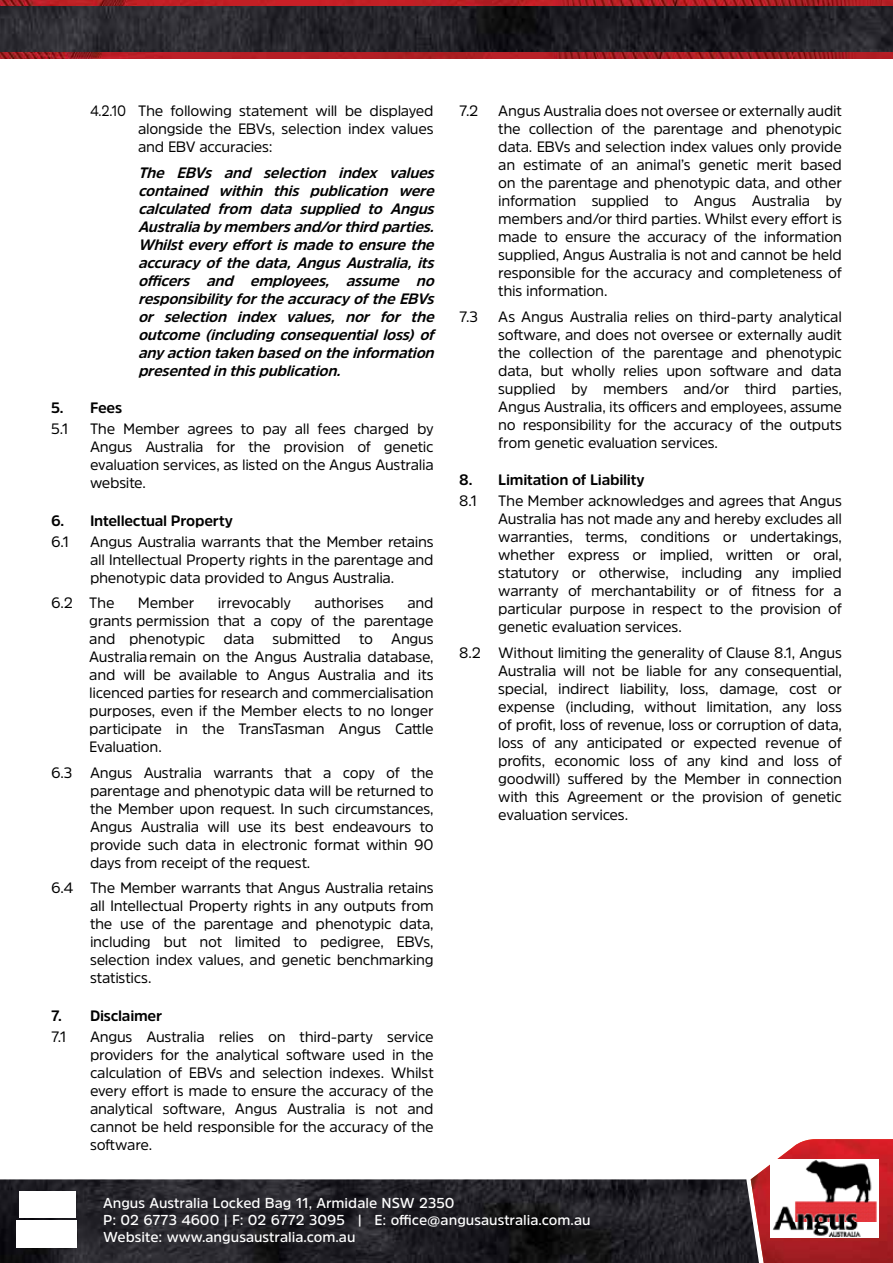
<style>
.page{position:relative;width:893px;height:1263px;background:#fff}
.page>*{position:absolute;margin:0;border:0;box-sizing:border-box;transform-origin:0 0}
.t1{font:15px/18px "Amsi Pro";letter-spacing:-.02em;color:#000;text-align:justify}
.t2{font:italic 700 15px/18px "Amsi Pro";color:#000;text-align:justify}
.t3{font:15px/18px "Amsi Pro";letter-spacing:-.02em;color:#000;text-align:justify;scale:.89 1}
.t4{font:700 15px "Amsi Pro";letter-spacing:-.015em;color:#000}
.t5{font:600 14.4px/16.6px "Amsi Pro";color:#fff}
</style>
<div class="page">
<img style="left:751px;top:1139px;width:142px;height:124px">
<img style="left:0;top:1179px;width:759px;height:84px">
<div style="left:19px;top:1192px;width:58px;height:28px;background:#000;opacity:.5"></div>
<img style="left:19px;top:1192px;width:56px;height:25px">
<div style="left:18px;top:1221px;width:60px;height:29px;background:#000;opacity:.5"></div>
<img style="left:17px;top:1221px;width:59px;height:26px">
<img style="left:771px;top:1159px;width:107px;height:78px">
<img style="left:0;top:0;width:893px;height:58px">
<img style="left:0;top:6px;width:893px;height:45px">
<p class="t3" style="left:138px;top:101px;width:334px;text-indent:-48px">4.2.10 The following statement will be displayed alongside the EBVs, selection index values and EBV accuracies:</p>
<p class="t2" style="left:138px;top:163px;width:303px">The EBVs and selection index values contained within this publication were calculated from data supplied to Angus Australiabymembersand/orthirdparties.<br>Whilsteveryeffortismadetoensurethe accuracyofthedata,AngusAustralia,its officers and employees, assume no responsibilityfortheaccuracyoftheEBVs or selection index values, nor for the outcome(includingconsequentialloss)of anyactiontakenbasedontheinformation presentedinthispublication.</p>
<p class="t4" style="left:51px;top:397px;width:73px">5. Fees</p>
<p class="t1" style="left:51px;top:419px;width:19px">5.1</p>
<p class="t1" style="left:90px;top:419px;width:345px">The Member agrees to pay all fees charged by Angus Australia for the provision of genetic evaluation services, as listed on the Angus Australia website.</p>
<p class="t4" style="left:51px;top:510px;width:183px">6. Intellectual Property</p>
<p class="t1" style="left:51px;top:532px;width:20px">6.1</p>
<p class="t1" style="left:90px;top:532px;width:345px">Angus Australia warrants that the Member retains all Intellectual Property rights in the parentage and phenotypic data provided to Angus Australia.</p>
<p class="t1" style="left:51px;top:593px;width:65px">6.2 The</p>
<p class="t1" style="left:138px;top:593px;width:58px">Member</p>
<p class="t1" style="left:218px;top:593px;width:75px">irrevocably</p>
<p class="t1" style="left:314px;top:593px;width:71px">authorises</p>
<p class="t1" style="left:89px;top:593px;width:346px;text-indent:318px">and grants permission that a copy of the parentage and phenotypic data submitted to Angus Australia remain on the Angus Australia database, and will be available to Angus Australia and its licenced parties for research and commercialisation purposes, even if the Member elects to no longer participate in the TransTasman Angus Cattle Evaluation.</p>
<p class="t1" style="left:90px;top:763px;width:345px;text-indent:-39px">6.3 Angus Australia warrants that a copy of the parentage and phenotypic data will be returned to the Member upon request. In such circumstances, Angus Australia will use its best endeavours to provide such data in electronic format within 90 days from receipt of the request.</p>
<p class="t1" style="left:90px;top:878px;width:345px;text-indent:-39px">6.4 The Member warrants that Angus Australia retains all Intellectual Property rights in any outputs from the use of the parentage and phenotypic data, including but not limited to pedigree, EBVs, selection index values, and genetic benchmarking statistics.</p>
<p class="t4" style="left:51px;top:1005px;width:113px">7. Disclaimer</p>
<p class="t1" style="left:51px;top:1027px;width:17px">7.1</p>
<p class="t1" style="left:90px;top:1027px;width:345px">Angus Australia relies on third-party service providers for the analytical software used in the calculation of EBVs and selection indexes. Whilst every effort is made to ensure the accuracy of the analytical software, Angus Australia is not and cannot be held responsible for the accuracy of the software.</p>
<p class="t1" style="left:459px;top:101px;width:21px">7.2</p>
<p class="t1" style="left:498px;top:101px;width:345px">Angus Australia does not oversee or externally audit the collection of the parentage and phenotypic data. EBVs and selection index values only provide an estimate of an animal’s genetic merit based on the parentage and phenotypic data, and other information supplied to Angus Australia by members and/or third parties. Whilst every effort is made to ensure the accuracy of the information supplied, Angus Australia is not and cannot be held responsible for the accuracy and completeness of this information.</p>
<p class="t1" style="left:459px;top:307px;width:20px">7.3</p>
<p class="t1" style="left:498px;top:307px;width:345px">As Angus Australia relies on third-party analytical software, and does not oversee or externally audit the collection of the parentage and phenotypic data, but wholly relies upon software and data supplied by members and/or third parties, Angus Australia, its officers and employees, assume no responsibility for the accuracy of the outputs from genetic evaluation services.</p>
<p class="t4" style="left:459px;top:469px;width:187px">8. Limitation of Liability</p>
<p class="t1" style="left:459px;top:491px;width:20px">8.1</p>
<p class="t1" style="left:498px;top:491px;width:345px">The Member acknowledges and agrees that Angus Australia has not made any and hereby excludes all warranties, terms, conditions or undertakings, whether express or implied, written or oral, statutory or otherwise, including any implied warranty of merchantability or of fitness for a particular purpose in respect to the provision of genetic evaluation services.</p>
<p class="t1" style="left:498px;top:643px;width:345px;text-indent:-39px">8.2 Without limiting the generality of Clause 8.1, Angus Australia will not be liable for any consequential, special, indirect liability, loss, damage, cost or expense (including, without limitation, any loss of profit, loss of revenue, loss or corruption of data, loss of any anticipated or expected revenue of profits, economic loss of any kind and loss of goodwill) suffered by the Member in connection with this Agreement or the provision of genetic evaluation services.</p>
<p class="t5" style="left:103px;top:1195px;width:489px">Angus Australia Locked Bag 11, Armidale NSW 2350<br>P: 02 6773 4600 | F: 02 6772 3095 | E: office@angusaustralia.com.au<br>Website: www.angusaustralia.com.au</p>
</div>
